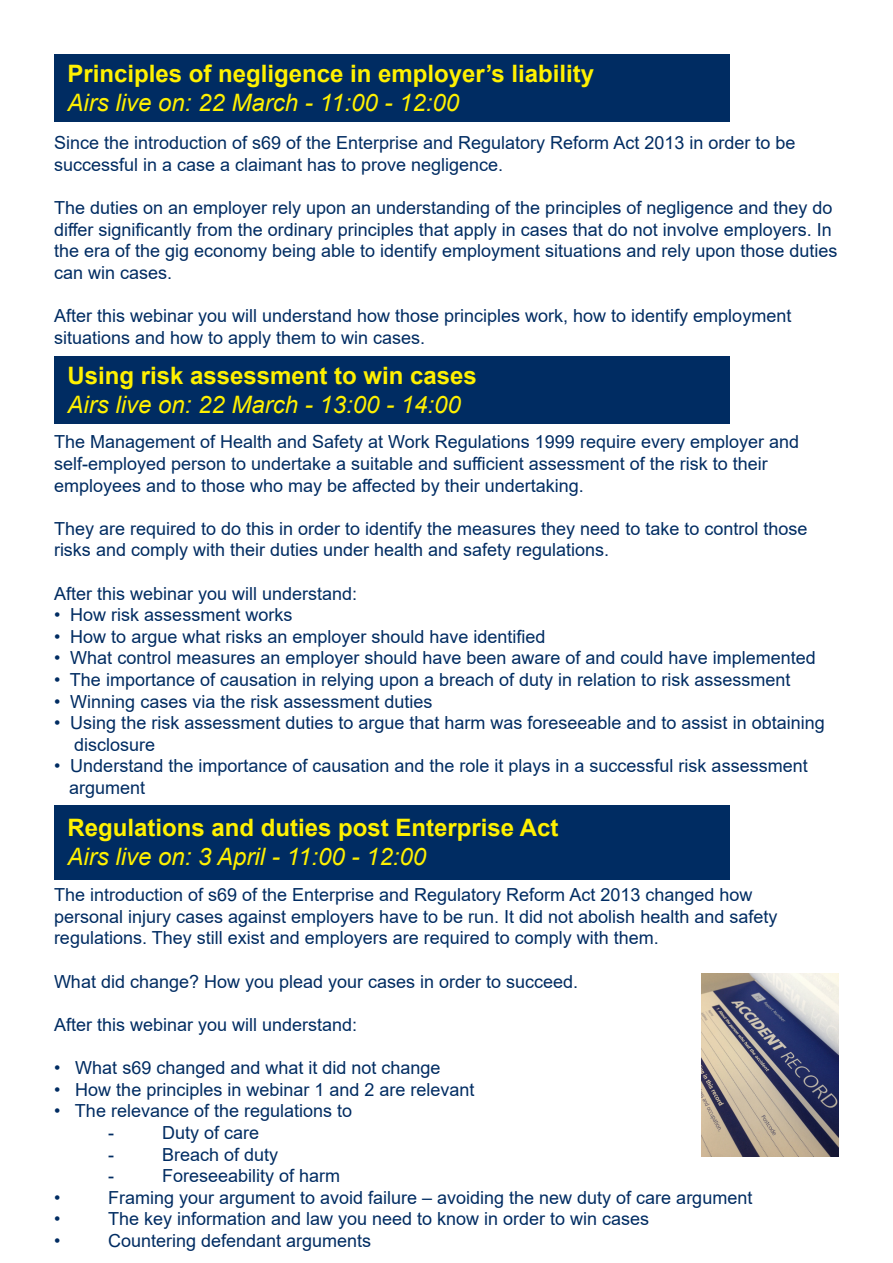
<style>
.page{position:relative;width:893px;height:1263px;background:#fff}
.page>*{position:absolute;margin:0;border:0;box-sizing:border-box;transform-origin:0 0}
.t1{font:700 24px/28.8px "Arial";color:#fff101}
.t2{font:italic 24px/28.8px "Arial";color:#fff101}
.t3{font:18px/21.6px "Arial";color:#002c62}
.s1{font-weight:400;font-style:italic}
.s2{font-weight:700;font-style:normal}
</style>
<div class="page">
<div style="left:54px;top:54px;width:675px;height:67px;background:#002c62"></div>
<div style="left:54px;top:356px;width:675px;height:67px;background:#002c62"></div>
<div style="left:54px;top:805px;width:675px;height:74px;background:#002c62"></div>
<img style="left:702px;top:974px;width:137px;height:183px">
<p class="t1" style="left:67px;top:59px;width:528px">Principles of negligence in employer’s liability<br><span class="s1">Airs live on: 22 March - 11:00 - 12:00</span></p>
<p class="t3" style="left:54px;top:132px;width:743px">Since the introduction of s69 of the Enterprise and Regulatory Reform Act 2013 in order to be successful in a case a claimant has to prove negligence.</p>
<p class="t3" style="left:54px;top:197px;width:785px">The duties on an employer rely upon an understanding of the principles of negligence and they do differ significantly from the ordinary principles that apply in cases that do not involve employers. In the era of the gig economy being able to identify employment situations and rely upon those duties can win cases.</p>
<p class="t3" style="left:54px;top:305px;width:739px">After this webinar you will understand how those principles work, how to identify employment situations and how to apply them to win cases.</p>
<p class="t2" style="left:67px;top:362px;width:411px"><span class="s2">Using risk assessment to win cases<br></span>Airs live on: 22 March - 13:00 - 14:00</p>
<p class="t3" style="left:54px;top:431px;width:747px">The Management of Health and Safety at Work Regulations 1999 require every employer and self-employed person to undertake a suitable and sufficient assessment of the risk to their employees and to those who may be affected by their undertaking.</p>
<p class="t3" style="left:54px;top:517px;width:755px">They are required to do this in order to identify the measures they need to take to control those risks and comply with their duties under health and safety regulations.</p>
<p class="t3" style="left:54px;top:582px;width:305px">After this webinar you will understand:</p>
<p class="t3" style="left:54px;top:604px;width:240px">• How risk assessment works</p>
<p class="t3" style="left:54px;top:625px;width:493px">• How to argue what risks an employer should have identified</p>
<p class="t3" style="left:54px;top:647px;width:763px">• What control measures an employer should have been aware of and could have implemented</p>
<p class="t3" style="left:54px;top:669px;width:738px">• The importance of causation in relying upon a breach of duty in relation to risk assessment</p>
<p class="t3" style="left:54px;top:690px;width:380px">• Winning cases via the risk assessment duties</p>
<p class="t3" style="left:54px;top:712px;width:772px">• Using the risk assessment duties to argue that harm was foreseeable and to assist in obtaining</p>
<p class="t3" style="left:74px;top:733px;width:83px">disclosure</p>
<p class="t3" style="left:54px;top:755px;width:755px">• Understand the importance of causation and the role it plays in a successful risk assessment</p>
<p class="t3" style="left:69px;top:777px;width:78px">argument</p>
<p class="t1" style="left:67px;top:814px;width:493px">Regulations and duties post Enterprise Act<br><span class="s1">Airs live on: 3 April - 11:00 - 12:00</span></p>
<p class="t3" style="left:54px;top:884px;width:700px">The introduction of s69 of the Enterprise and Regulatory Reform Act 2013 changed how</p>
<p class="t3" style="left:54px;top:906px;width:725px">personal injury cases against employers have to be run. It did not abolish health and safety</p>
<p class="t3" style="left:54px;top:927px;width:606px">regulations. They still exist and employers are required to comply with them.</p>
<p class="t3" style="left:54px;top:970px;width:526px">What did change? How you plead your cases in order to succeed.</p>
<p class="t3" style="left:54px;top:1014px;width:305px">After this webinar you will understand:</p>
<p class="t3" style="left:54px;top:1057px;width:388px">• What s69 changed and what it did not change</p>
<p class="t3" style="left:54px;top:1078px;width:422px">• How the principles in webinar 1 and 2 are relevant</p>
<p class="t3" style="left:54px;top:1100px;width:300px">• The relevance of the regulations to</p>
<p class="t3" style="left:108px;top:1122px;width:7px">-</p>
<p class="t3" style="left:162px;top:1122px;width:99px">Duty of care</p>
<p class="t3" style="left:108px;top:1143px;width:7px">-</p>
<p class="t3" style="left:162px;top:1143px;width:118px">Breach of duty</p>
<p class="t3" style="left:108px;top:1165px;width:7px">-</p>
<p class="t3" style="left:162px;top:1165px;width:180px">Foreseeability of harm</p>
<p class="t3" style="left:54px;top:1186px;width:8px">•</p>
<p class="t3" style="left:108px;top:1186px;width:646px">Framing your argument to avoid failure – avoiding the new duty of care argument</p>
<p class="t3" style="left:54px;top:1208px;width:8px">•</p>
<p class="t3" style="left:108px;top:1208px;width:543px">The key information and law you need to know in order to win cases</p>
<p class="t3" style="left:54px;top:1230px;width:8px">•</p>
<p class="t3" style="left:108px;top:1230px;width:265px">Countering defendant arguments</p>
</div>
